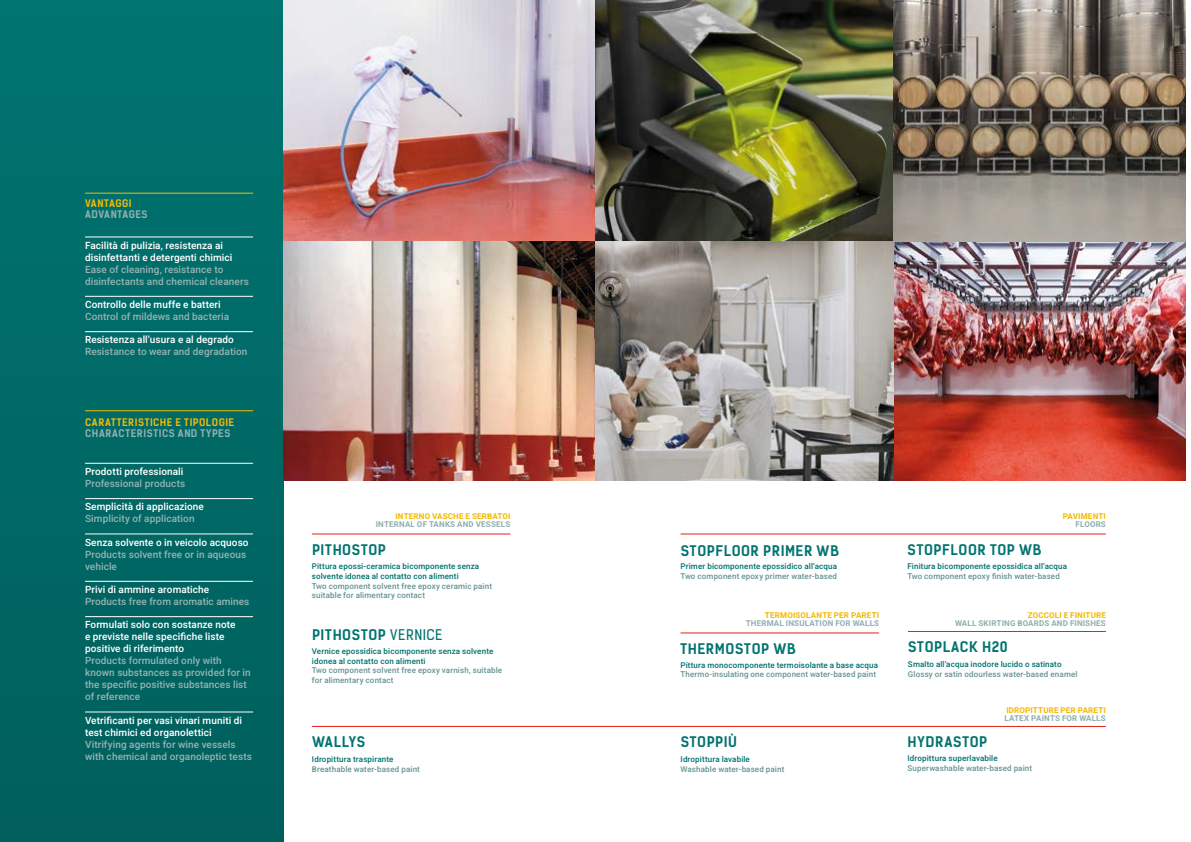
<style>
.page{position:relative;width:1191px;height:842px;background:#fff}
.page>*{position:absolute;margin:0;border:0;box-sizing:border-box;transform-origin:0 0}
.t1{font:700 14px "Kelson Sans";letter-spacing:.04em;color:#007470}
.t2{font:500 10px/12px "Heebo";letter-spacing:.01em;color:#95b1b1}
.t3{font:500 10px/12px "Heebo";letter-spacing:.005em;color:#fff}
.t4{font:700 10px "Kelson Sans";letter-spacing:.05em;color:#f3bb07}
.t5{font:700 10px "Kelson Sans";letter-spacing:.06em;color:#95b1b1}
.t6{font:500 8px/9.6px "Heebo";letter-spacing:.015em;color:#007470}
.t7{font:500 8px/9.6px "Heebo";letter-spacing:.015em;color:#689695}
.t8{font:700 8px "Heebo";letter-spacing:.02em;color:#95b1b1}
.t9{font:700 8px "Heebo";letter-spacing:.02em;color:#f3bb07}
.s1{font-weight:400}
</style>
<div class="page">
<div style="left:0;top:0;width:283px;height:842px;background:#006966"></div>
<hr style="left:85px;top:237px;width:168px;height:1px;background:#fff">
<hr style="left:85px;top:296px;width:168px;height:1px;background:#fff">
<hr style="left:85px;top:331px;width:168px;height:1px;background:#fff">
<hr style="left:85px;top:463px;width:168px;height:1px;background:#fff">
<hr style="left:85px;top:498px;width:168px;height:1px;background:#fff">
<hr style="left:85px;top:534px;width:168px;height:1px;background:#fff">
<hr style="left:85px;top:581px;width:168px;height:1px;background:#fff">
<hr style="left:85px;top:616px;width:168px;height:1px;background:#fff">
<hr style="left:85px;top:712px;width:168px;height:1px;background:#fff">
<hr style="left:85px;top:193px;width:168px;height:1px;background:#f3bb07">
<hr style="left:85px;top:410px;width:168px;height:1px;background:#f3bb07">
<img style="left:283px;top:0;width:902px;height:480px">
<hr style="left:312px;top:533px;width:198px;height:1px;background:#e2241c">
<hr style="left:312px;top:726px;width:283px;height:1px;background:#e2241c">
<hr style="left:680px;top:533px;width:426px;height:1px;background:#e2241c">
<hr style="left:680px;top:632px;width:199px;height:1px;background:#e2241c">
<hr style="left:595px;top:726px;width:511px;height:1px;background:#e2241c">
<hr style="left:908px;top:631px;width:198px;height:1px;background:#e2241c">
<p class="t4" style="left:85px;top:197px;width:48px">VANTAGGI</p>
<p class="t5" style="left:85px;top:208px;width:64px">ADVANTAGES</p>
<p class="t3" style="left:85px;top:239px;width:149px">Facilità di pulizia, resistenza ai disinfettanti e detergenti chimici</p>
<p class="t2" style="left:85px;top:263px;width:165px">Ease of cleaning, resistance to disinfectants and chemical cleaners</p>
<p class="t3" style="left:85px;top:298px;width:137px">Controllo delle muffe e batteri</p>
<p class="t2" style="left:85px;top:310px;width:146px">Control of mildews and bacteria</p>
<p class="t3" style="left:85px;top:334px;width:150px">Resistenza all’usura e al degrado</p>
<p class="t2" style="left:85px;top:346px;width:164px">Resistance to wear and degradation</p>
<p class="t4" style="left:85px;top:416px;width:151px">CARATTERISTICHE E TIPOLOGIE</p>
<p class="t5" style="left:85px;top:427px;width:147px">CHARACTERISTICS AND TYPES</p>
<p class="t3" style="left:85px;top:465px;width:100px">Prodotti professionali</p>
<p class="t2" style="left:85px;top:477px;width:102px">Professional products</p>
<p class="t3" style="left:85px;top:501px;width:120px">Semplicità di applicazione</p>
<p class="t2" style="left:85px;top:513px;width:111px">Simplicity of application</p>
<p class="t3" style="left:85px;top:536px;width:165px">Senza solvente o in veicolo acquoso</p>
<p class="t2" style="left:85px;top:548px;width:163px">Products solvent free or in aqueous vehicle</p>
<p class="t3" style="left:85px;top:583px;width:126px">Privi di ammine aromatiche</p>
<p class="t2" style="left:85px;top:595px;width:166px">Products free from aromatic amines</p>
<p class="t3" style="left:85px;top:619px;width:152px">Formulati solo con sostanze note e previste nelle specifiche liste positive di riferimento</p>
<p class="t2" style="left:85px;top:655px;width:167px">Products formulated only with known substances as provided for in the specific positive substances list of reference</p>
<p class="t3" style="left:85px;top:714px;width:158px">Vetrificanti per vasi vinari muniti di test chimici ed organolettici</p>
<p class="t2" style="left:85px;top:738px;width:168px">Vitrifying agents for wine vessels with chemical and organoleptic tests</p>
<p class="t9" style="left:395px;top:511px;width:116px">INTERNO VASCHE E SERBATOI</p>
<p class="t8" style="left:376px;top:519px;width:136px">INTERNAL OF TANKS AND VESSELS</p>
<h1 class="t1" style="left:312px;top:541px;width:75px">PITHOSTOP</h1>
<p class="t6" style="left:312px;top:562px;width:169px">Pittura epossi-ceramica bicomponente senza solvente idonea al contatto con alimenti</p>
<p class="t7" style="left:312px;top:581px;width:182px">Two component solvent free epoxy ceramic paint suitable for alimentary contact</p>
<h1 class="t1" style="left:312px;top:626px;width:132px">PITHOSTOP <span class="s1">VERNICE</span></h1>
<p class="t6" style="left:312px;top:647px;width:183px">Vernice epossidica bicomponente senza solvente idonea al contatto con alimenti</p>
<p class="t7" style="left:312px;top:666px;width:192px">Two component solvent free epoxy varnish, suitable for alimentary contact</p>
<h1 class="t1" style="left:312px;top:733px;width:55px">WALLYS</h1>
<p class="t6" style="left:312px;top:754px;width:83px">Idropittura traspirante</p>
<p class="t7" style="left:312px;top:764px;width:110px">Breathable water-based paint</p>
<p class="t9" style="left:1062px;top:511px;width:45px">PAVIMENTI</p>
<p class="t8" style="left:1075px;top:519px;width:32px">FLOORS</p>
<h1 class="t1" style="left:680px;top:542px;width:160px">STOPFLOOR PRIMER WB</h1>
<p class="t6" style="left:680px;top:562px;width:158px">Primer bicomponente epossidico all’acqua</p>
<p class="t7" style="left:680px;top:571px;width:158px">Two component epoxy primer water-based</p>
<h1 class="t1" style="left:907px;top:541px;width:136px">STOPFLOOR TOP WB</h1>
<p class="t6" style="left:907px;top:562px;width:161px">Finitura bicomponente epossidica all’acqua</p>
<p class="t7" style="left:907px;top:571px;width:154px">Two component epoxy finish water-based</p>
<p class="t9" style="left:765px;top:610px;width:116px">TERMOISOLANTE PER PARETI</p>
<p class="t8" style="left:745px;top:618px;width:135px">THERMAL INSULATION FOR WALLS</p>
<p class="t9" style="left:1027px;top:610px;width:80px">ZOCCOLI E FINITURE</p>
<p class="t8" style="left:955px;top:618px;width:152px">WALL SKIRTING BOARDS AND FINISHES</p>
<h1 class="t1" style="left:680px;top:640px;width:117px">THERMOSTOP WB</h1>
<p class="t6" style="left:680px;top:660px;width:199px">Pittura monocomponente termoisolante a base acqua</p>
<p class="t7" style="left:680px;top:670px;width:197px">Thermo-insulating one component water-based paint</p>
<h1 class="t1" style="left:908px;top:639px;width:101px">STOPLACK H20</h1>
<p class="t6" style="left:908px;top:659px;width:155px">Smalto all’acqua inodore lucido o satinato</p>
<p class="t7" style="left:908px;top:669px;width:171px">Glossy or satin odourless water-based enamel</p>
<p class="t9" style="left:1006px;top:704px;width:101px">IDROPITTURE PER PARETI</p>
<p class="t8" style="left:1004px;top:712px;width:103px">LATEX PAINTS FOR WALLS</p>
<h1 class="t1" style="left:680px;top:733px;width:58px">STOPPIÙ</h1>
<p class="t6" style="left:680px;top:754px;width:71px">Idropittura lavabile</p>
<p class="t7" style="left:680px;top:764px;width:105px">Washable water-based paint</p>
<h1 class="t1" style="left:907px;top:733px;width:81px">HYDRASTOP</h1>
<p class="t6" style="left:907px;top:753px;width:92px">Idropittura superlavabile</p>
<p class="t7" style="left:907px;top:763px;width:126px">Superwashable water-based paint</p>
</div>
